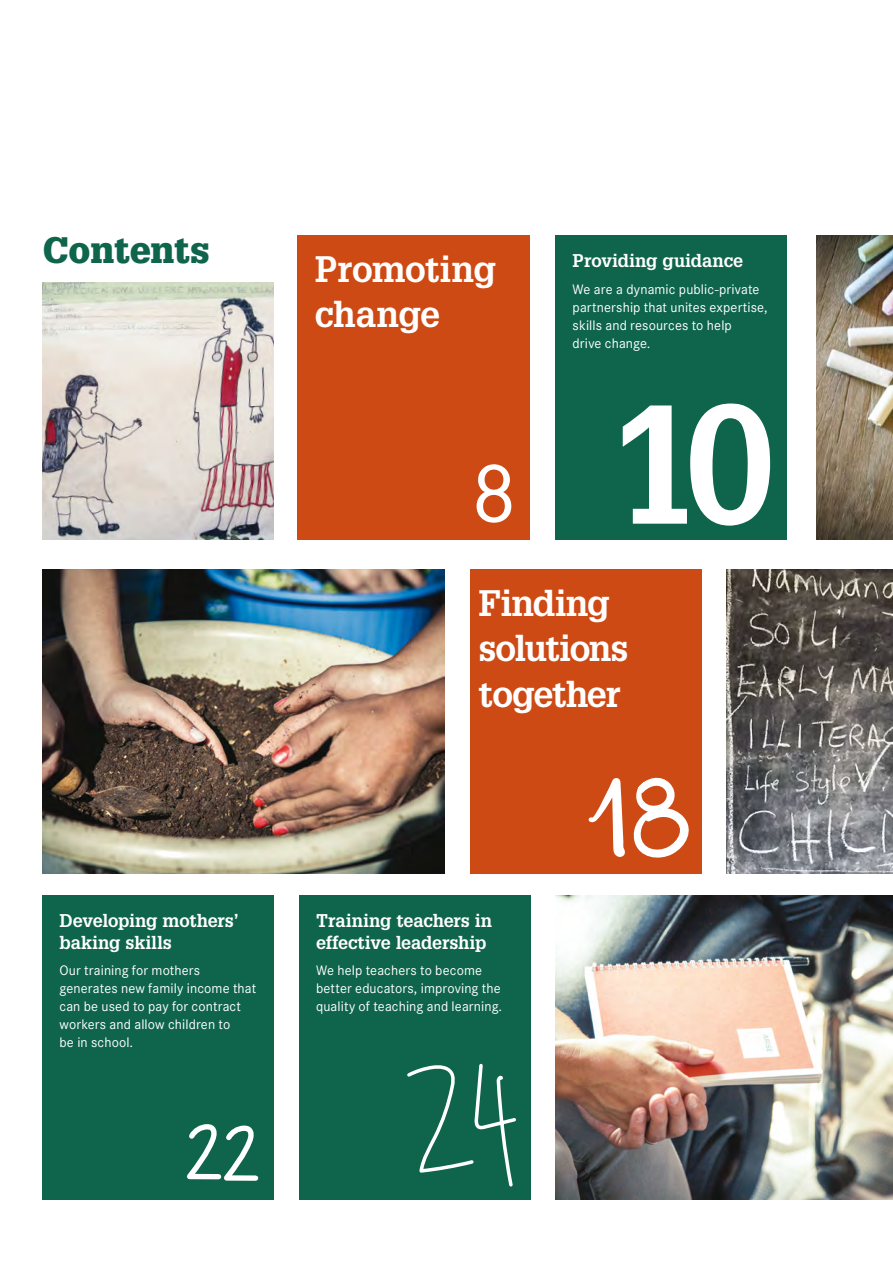
<style>
.page{position:relative;width:893px;height:1263px;background:#fff}
.page>*{position:absolute;margin:0;border:0;box-sizing:border-box;transform-origin:0 0}
.t1{font:700 165px "Glypha";color:#fff}
.t2{font:82.5px "Corporate SBQ";color:#fff}
.t3{font:700 36px/45px "Glypha";letter-spacing:-.025em;color:#fff}
.t4{font:900 36px "Glypha";letter-spacing:-.005em;color:#0e654b}
.t5{font:700 18px/21.8px "Glypha";letter-spacing:-.005em;color:#fff}
.t6{font:13.5px/18px "Corporate SBQ";letter-spacing:.01em;color:#fff}
</style>
<div class="page">
<img style="left:43px;top:282px;width:231px;height:258px">
<img style="left:556px;top:896px;width:337px;height:303px">
<img style="left:727px;top:570px;width:166px;height:303px">
<img style="left:43px;top:570px;width:402px;height:303px">
<div style="left:298px;top:235px;width:232px;height:305px;background:#cd4a14"></div>
<div style="left:556px;top:235px;width:231px;height:305px;background:#0e654b"></div>
<div style="left:43px;top:895px;width:231px;height:304px;background:#0e654b"></div>
<svg style="left:187px;top:1124px;width:72px;height:57px"></svg>
<div style="left:299px;top:895px;width:231px;height:304px;background:#0e654b"></div>
<svg style="left:407px;top:1063px;width:109px;height:124px"></svg>
<img style="left:816px;top:236px;width:77px;height:303px">
<div style="left:470px;top:570px;width:231px;height:304px;background:#cd4a14"></div>
<svg style="left:588px;top:778px;width:37px;height:79px"></svg>
<svg style="left:633px;top:777px;width:56px;height:81px"></svg>
<h3 class="t4" style="left:43px;top:228px;width:169px">Contents</h3>
<h3 class="t3" style="left:315px;top:246px;width:183px">Promoting change</h3>
<h2 class="t2" style="left:471px;top:445px;width:48px">8</h2>
<h3 class="t5" style="left:573px;top:249px;width:172px">Providing guidance</h3>
<p class="t6" style="left:573px;top:280px;width:197px">We are a dynamic public-private partnership that unites expertise, skills and resources to help<br>drive change.</p>
<h1 class="t1" style="left:609px;top:361px;width:169px">10</h1>
<h3 class="t3" style="left:479px;top:580px;width:151px">Finding solutions together</h3>
<h3 class="t5" style="left:60px;top:909px;width:181px">Developing mothers’ baking skills</h3>
<p class="t6" style="left:60px;top:961px;width:198px">Our training for mothers generates new family income that can be used to pay for contract workers and allow children to<br>be in school.</p>
<h3 class="t5" style="left:316px;top:909px;width:178px">Training teachers in effective leadership</h3>
<p class="t6" style="left:316px;top:961px;width:188px">We help teachers to become better educators, improving the quality of teaching and learning.</p>
</div>
